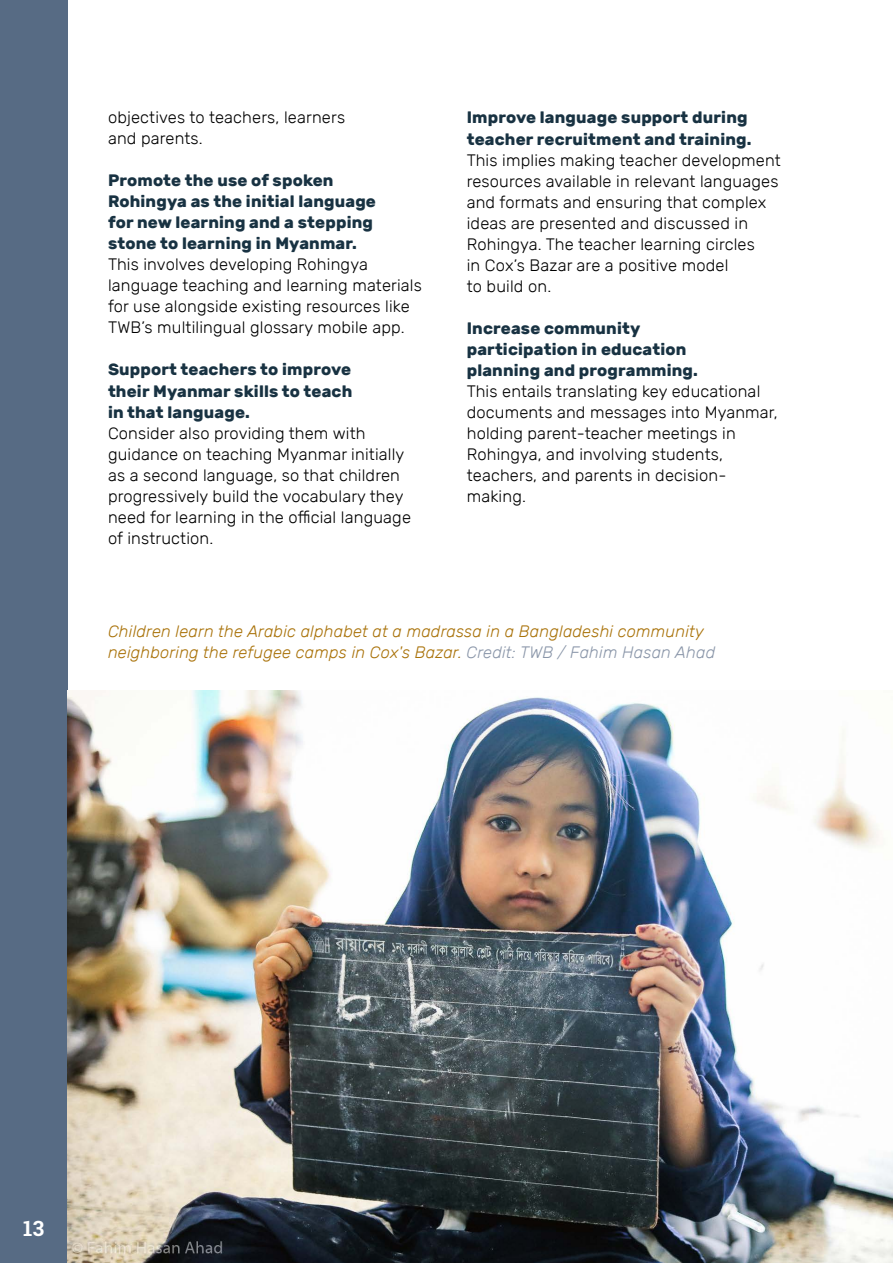
<style>
.page{position:relative;width:893px;height:1263px;background:#fff}
.page>*{position:absolute;margin:0;border:0;box-sizing:border-box;transform-origin:0 0}
.t1{font:700 21px "Roboto Slab";color:#fff}
.t2{font:300 16.5px/21px "Rubik";letter-spacing:.01em;color:#000}
.t3{font:700 16.5px/21px "Rubik";letter-spacing:.01em;color:#183242}
.t4{font:italic 300 16.5px/21px "Rubik";letter-spacing:.01em;color:#a97209}
.s1{color:#8a96a9}
</style>
<div class="page">
<div style="left:0;top:0;width:68px;height:1263px;background:#576b84"></div>
<img style="left:68px;top:691px;width:825px;height:572px">
<p class="t2" style="left:108px;top:107px;width:239px">objectives to teachers, learners and parents.</p>
<p class="t3" style="left:108px;top:170px;width:269px">Promote the use of spoken<br>Rohingya as the initial language for new learning and a stepping stone to learning in Myanmar.</p>
<p class="t2" style="left:108px;top:254px;width:315px">This involves developing Rohingya language teaching and learning materials for use alongside existing resources like TWB’s multilingual glossary mobile app.</p>
<p class="t3" style="left:108px;top:359px;width:246px;text-align:justify">Support teachers to improve their Myanmar skills to teach in that language.</p>
<p class="t2" style="left:108px;top:422px;width:305px">Consider also providing them with guidance on teaching Myanmar initially as a second language, so that children progressively build the vocabulary they need for learning in the official language of instruction.</p>
<p class="t3" style="left:467px;top:107px;width:286px">Improve language support during teacher recruitment and training.</p>
<p class="t2" style="left:467px;top:149px;width:316px">This implies making teacher development resources available in relevant languages and formats and ensuring that complex ideas are presented and discussed in Rohingya. The teacher learning circles<br>in Cox’s Bazar are a positive model<br>to build on.</p>
<p class="t3" style="left:467px;top:317px;width:233px">Increase community participation in education planning and programming.</p>
<p class="t2" style="left:467px;top:380px;width:313px">This entails translating key educational documents and messages into Myanmar, holding parent-teacher meetings in<br>Rohingya, and involving students, teachers, and parents in decision&shy;making.</p>
<p class="t4" style="left:108px;top:620px;width:609px">Children learn the Arabic alphabet at a madrassa in a Bangladeshi community neighboring the refugee camps in Cox's Bazar. <span class="s1">Credit: TWB / Fahim Hasan Ahad</span></p>
<p class="t1" style="left:23px;top:1214px;width:22px">13</p>
</div>
